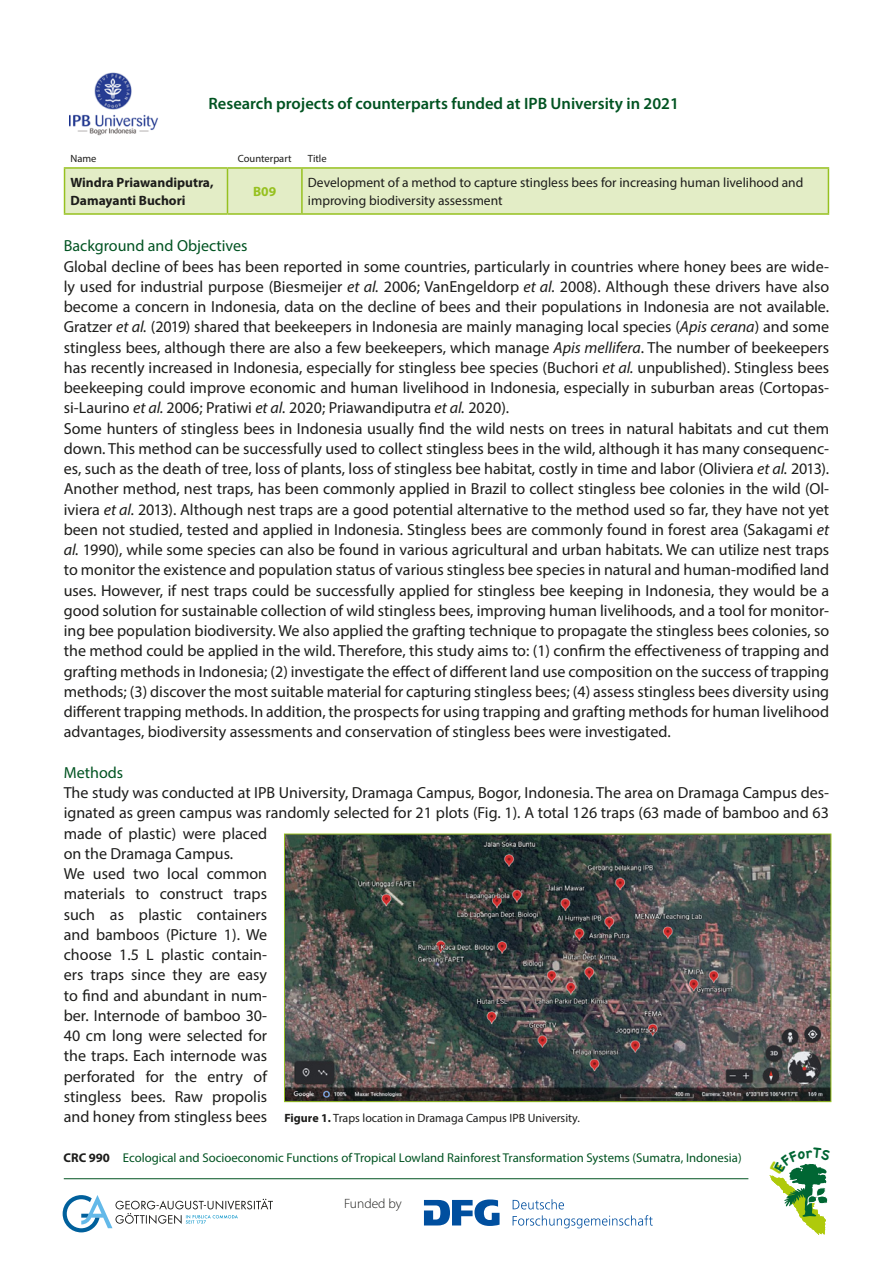
<style>
.page{position:relative;width:893px;height:1263px;background:#fff}
.page>*{position:absolute;margin:0;border:0;box-sizing:border-box;transform-origin:0 0}
.t1{font:600 16.5px "Myriad Pro";color:#005321}
.t2{font:16.05px/20.2px "Myriad Pro";color:#1d1d1b}
.t3{font:16.05px "Myriad Pro";color:#005321}
.t4{font:13.5px/17.2px "Myriad Pro";color:#1d1d1b}
.t5{font:700 13.5px/17.2px "Myriad Pro";color:#1d1d1b}
.t6{font:300 13.5px "Myriad Pro";color:#1d1d1b}
.t7{font:700 13.5px "Myriad Pro";color:#96c11f}
.t8{font:12.75px "Myriad Pro";color:#005321}
.t9{font:12px "Myriad Pro";color:#1d1d1b}
.t10{font:10.5px "Myriad Pro";color:#1d1d1b}
.s1{font-style:italic}
.s2{font-size:16.05px}
.s3{font-weight:700}
.s4{font-weight:700;color:#1d1d1b}
</style>
<div class="page">
<svg style="left:424px;top:1199px;width:76px;height:27px"></svg>
<svg style="left:513px;top:1199px;width:51px;height:10px"></svg>
<svg style="left:513px;top:1215px;width:140px;height:13px"></svg>
<svg style="left:63px;top:1195px;width:210px;height:37px"></svg>
<hr style="left:64px;top:1178px;width:684px;height:1px;background:#005321">
<img style="left:70px;top:72px;width:89px;height:64px">
<div style="left:65px;top:169px;width:763px;height:44px;background:#e3edc6"></div>
<hr style="left:64px;top:169px;width:1px;height:44px;background:#96c11f">
<hr style="left:227px;top:169px;width:1px;height:44px;background:#96c11f">
<hr style="left:301px;top:169px;width:2px;height:44px;background:#96c11f">
<hr style="left:828px;top:169px;width:1px;height:44px;background:#96c11f">
<hr style="left:64px;top:213px;width:163px;height:2px;background:#96c11f">
<hr style="left:227px;top:213px;width:75px;height:2px;background:#96c11f">
<hr style="left:302px;top:213px;width:527px;height:2px;background:#96c11f">
<hr style="left:64px;top:167px;width:163px;height:2px;background:#96c11f">
<hr style="left:227px;top:167px;width:75px;height:2px;background:#96c11f">
<hr style="left:302px;top:167px;width:527px;height:2px;background:#96c11f">
<img style="left:286px;top:836px;width:543px;height:264px">
<div style="left:284px;top:834px;width:547px;height:268px;border:1px solid #96c11f"></div>
<svg style="left:769px;top:1164px;width:59px;height:71px"></svg>
<p class="t1" style="left:209px;top:93px;width:472px">Research projects of counterparts funded at IPB University in 2021</p>
<p class="t10" style="left:71px;top:152px;width:27px">Name</p>
<p class="t10" style="left:238px;top:152px;width:55px">Counterpart</p>
<p class="t10" style="left:308px;top:152px;width:20px">Title</p>
<p class="t5" style="left:71px;top:174px;width:145px">Windra Priawandiputra,<br>Damayanti Buchori</p>
<p class="t7" style="left:253px;top:183px;width:25px">B09</p>
<p class="t4" style="left:308px;top:174px;width:497px">Development of a method to capture stingless bees for increasing human livelihood and improving biodiversity assessment</p>
<p class="t3" style="left:64px;top:236px;width:185px">Background and Objectives</p>
<p class="t2" style="left:64px;top:256px;width:767px">Global decline of bees has been reported in some countries, particularly in countries where honey bees are wide&shy;ly used for industrial purpose (Biesmeijer <span class="s1">et al.</span> 2006; VanEngeldorp <span class="s1">et al.</span> 2008). Although these drivers have also become a concern in Indonesia, data on the decline of bees and their populations in Indonesia are not available.<br>Gratzer <span class="s1">et al.</span> (2019) shared that beekeepers in Indonesia are mainly managing local species (<span class="s1">Apis cerana</span>) and some stingless bees, although there are also a few beekeepers, which manage <span class="s1">Apis mellifera</span>. The number of beekeepers has recently increased in Indonesia, especially for stingless bee species (Buchori <span class="s1">et al.</span> unpublished). Stingless bees beekeeping could improve economic and human livelihood in Indonesia, especially in suburban areas (Cortopas&shy;si-Laurino <span class="s1">et al.</span> 2006; Pratiwi <span class="s1">et al.</span> 2020; Priawandiputra <span class="s1">et al.</span> 2020).<br>Some hunters of stingless bees in Indonesia usually find the wild nests on trees in natural habitats and cut them down. This method can be successfully used to collect stingless bees in the wild, although it has many consequenc&shy;es, such as the death of tree, loss of plants, loss of stingless bee habitat, costly in time and labor (Oliviera <span class="s1">et al.</span> 2013).<br>Another method, nest traps, has been commonly applied in Brazil to collect stingless bee colonies in the wild (Ol&shy;iviera <span class="s1">et al.</span> 2013). Although nest traps are a good potential alternative to the method used so far, they have not yet been not studied, tested and applied in Indonesia. Stingless bees are commonly found in forest area (Sakagami <span class="s1">et al.</span> 1990), while some species can also be found in various agricultural and urban habitats. We can utilize nest traps to monitor the existence and population status of various stingless bee species in natural and human-modified land uses. However, if nest traps could be successfully applied for stingless bee keeping in Indonesia, they would be a good solution for sustainable collection of wild stingless bees, improving human livelihoods, and a tool for monitor&shy;ing bee population biodiversity. We also applied the grafting technique to propagate the stingless bees colonies, so the method could be applied in the wild. Therefore, this study aims to: (1) confirm the effectiveness of trapping and grafting methods in Indonesia; (2) investigate the effect of different land use composition on the success of trapping methods; (3) discover the most suitable material for capturing stingless bees; (4) assess stingless bees diversity using different trapping methods. In addition, the prospects for using trapping and grafting methods for human livelihood advantages, biodiversity assessments and conservation of stingless bees were investigated.</p>
<p class="t3" style="left:64px;top:763px;width:61px">Methods</p>
<p class="t2" style="left:64px;top:782px;width:767px">The study was conducted at IPB University, Dramaga Campus, Bogor, Indonesia. The area on Dramaga Campus des&shy;ignated as green campus was randomly selected for 21 plots (Fig. 1). A total 126 traps (63 made of bamboo and 63 made of plastic) were placed<br>on the Dramaga Campus.<br>We used two local common<br>materials to construct traps<br>such as plastic containers<br>and bamboos (Picture 1). We<br>choose 1.5 L plastic contain-<br>ers traps since they are easy<br>to find and abundant in num-<br>ber. Internode of bamboo 30-<br>40 cm long were selected for<br>the traps. Each internode was<br>perforated for the entry of<br>stingless bees. Raw propolis</p>
<p class="t9" style="left:64px;top:1111px;width:518px"><span class="s2">and honey from stingless bees</span> <span class="s3">Figure 1.</span> Traps location in Dramaga Campus IPB University.</p>
<p class="t8" style="left:64px;top:1150px;width:680px"><span class="s4">CRC 990</span> Ecological and Socioeconomic Functions of Tropical Lowland Rainforest Transformation Systems (Sumatra, Indonesia)</p>
<p class="t6" style="left:344px;top:1195px;width:59px">Funded by</p>
</div>
